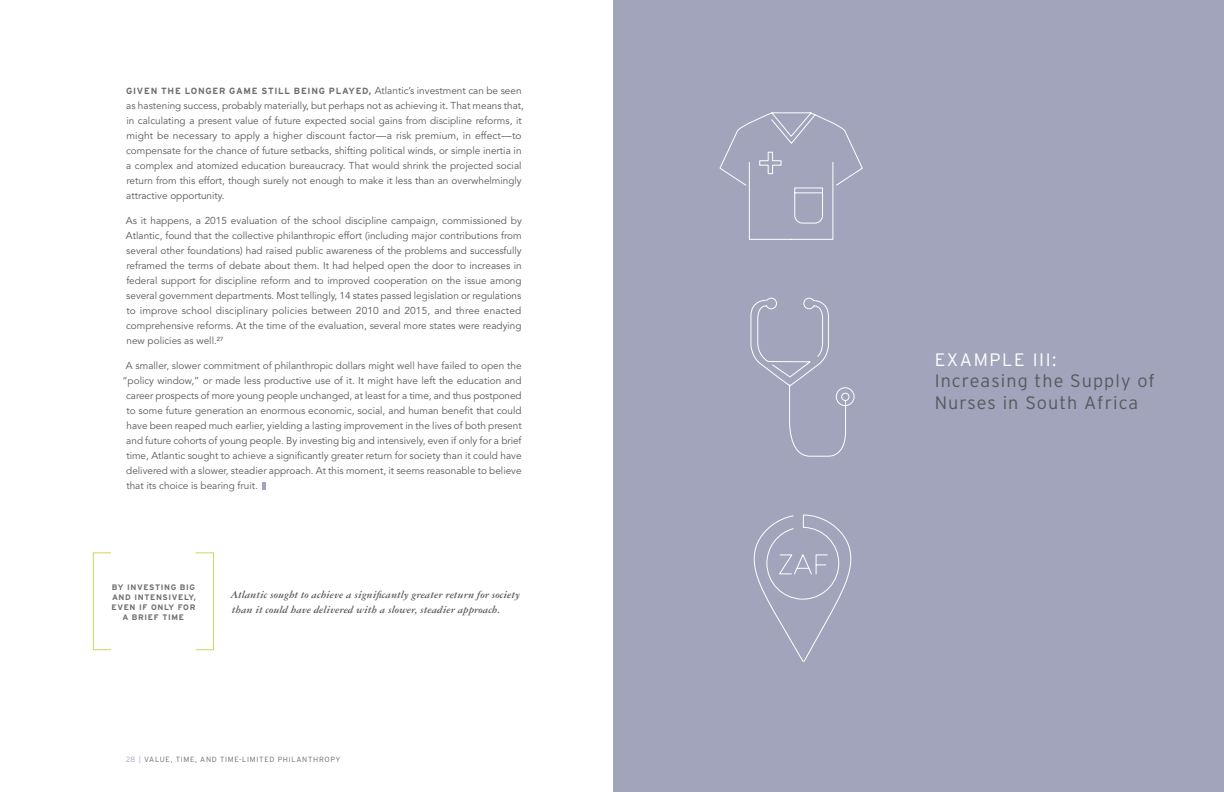
<style>
.page{position:relative;width:1224px;height:792px;background:#fff}
.page>*{position:absolute;margin:0;border:0;box-sizing:border-box;transform-origin:0 0}
.titles{font:300 18px/21.6px "Interstate";letter-spacing:.06em;color:#57585a}
.call_out{font:italic 700 11px/15px "Garamond Three";color:#57585a}
.Body{font:10px/15px "Avenir";color:#57585a}
.Body-2{font:700 9px "Interstate";letter-spacing:.08em;color:#6c6d70}
.Body-3{font:700 8px/10px "Interstate";letter-spacing:.08em;color:#6c6d70;text-align:center}
.t1{font:300 7.5px "Interstate";letter-spacing:.09em;color:#6c6d70}
.s1{font-family:"Avenir";font-weight:400;font-size:10px;color:#57585a}
.s2{color:#a2a4bc}
.s3{color:#fff}
</style>
<div class="page">
<div style="left:613px;top:0;width:611px;height:792px;background:#a2a4bc"></div>
<svg style="left:262px;top:482px;width:4px;height:7px"></svg>
<div style="left:195px;top:552px;width:19px;height:98px;border:1px solid #d0d55b"></div>
<div style="left:93px;top:552px;width:19px;height:98px;border:1px solid #d0d55b"></div>
<svg style="left:750px;top:297px;width:105px;height:161px;background:#a5a7be"></svg>
<svg style="left:752px;top:514px;width:101px;height:149px;background:#a6a8bf"></svg>
<div style="left:719px;top:111px;width:144px;height:129px;background:#a2a4bc"></div>
<p class="Body-2" style="left:126px;top:86px;width:397px">GIVEN THE LONGER GAME STILL BEING PLAYED, <span class="s1">Atlantic’s investment can be seen</span></p>
<p class="Body" style="left:126px;top:98px;width:399px">as hastening success, probably materially, but perhaps not as achieving it. That means that, in calculating a present value of future expected social gains from discipline reforms, it might be necessary to apply a higher discount factor—a risk premium, in effect—to compensate for the chance of future setbacks, shifting political winds, or simple inertia in a complex and atomized education bureaucracy. That would shrink the projected social return from this effort, though surely not enough to make it less than an overwhelmingly attractive opportunity.</p>
<p class="Body" style="left:126px;top:213px;width:397px;text-align:justify">As it happens, a 2015 evaluation of the school discipline campaign, commissioned by Atlantic, found that the collective philanthropic effort (including major contributions from several other foundations) had raised public awareness of the problems and successfully reframed the terms of debate about them. It had helped open the door to increases in federal support for discipline reform and to improved cooperation on the issue among several government departments. Most tellingly, 14 states passed legislation or regulations to improve school disciplinary policies between 2010 and 2015, and three enacted comprehensive reforms. At the time of the evaluation, several more states were readying new policies as well.<sup>27</sup></p>
<p class="Body" style="left:126px;top:358px;width:397px">A smaller, slower commitment of philanthropic dollars might well have failed to open the</p>
<p class="Body" style="left:122px;top:373px;width:401px">“policy window,” or made less productive use of it. It might have left the education and</p>
<p class="Body" style="left:126px;top:388px;width:397px">career prospects of more young people unchanged, at least for a time, and thus postponed</p>
<p class="Body" style="left:126px;top:403px;width:397px">to some future generation an enormous economic, social, and human benefit that could</p>
<p class="Body" style="left:126px;top:418px;width:397px">have been reaped much earlier, yielding a lasting improvement in the lives of both present</p>
<p class="Body" style="left:126px;top:433px;width:397px">and future cohorts of young people. By investing big and intensively, even if only for a brief</p>
<p class="Body" style="left:126px;top:448px;width:397px">time, Atlantic sought to achieve a significantly greater return for society than it could have</p>
<p class="Body" style="left:126px;top:463px;width:397px">delivered with a slower, steadier approach. At this moment, it seems reasonable to believe</p>
<p class="Body" style="left:126px;top:478px;width:133px">that its choice is bearing fruit.</p>
<p class="Body-3" style="left:112px;top:582px;width:86px">BY INVESTING BIG<br>AND INTENSIVELY,<br>EVEN IF ONLY FOR<br>A BRIEF TIME</p>
<p class="call_out" style="left:231px;top:587px;width:291px">Atlantic sought to achieve a significantly greater return for society than it could have delivered with a slower, steadier approach.</p>
<p class="t1" style="left:126px;top:755px;width:216px"><span class="s2">28 |</span> VALUE, TIME, AND TIME-LIMITED PHILANTHROPY</p>
<p class="titles" style="left:935px;top:349px;width:222px"><span class="s3">EXAMPLE III:<br></span>Increasing the Supply of<br>Nurses in South Africa</p>
</div>
